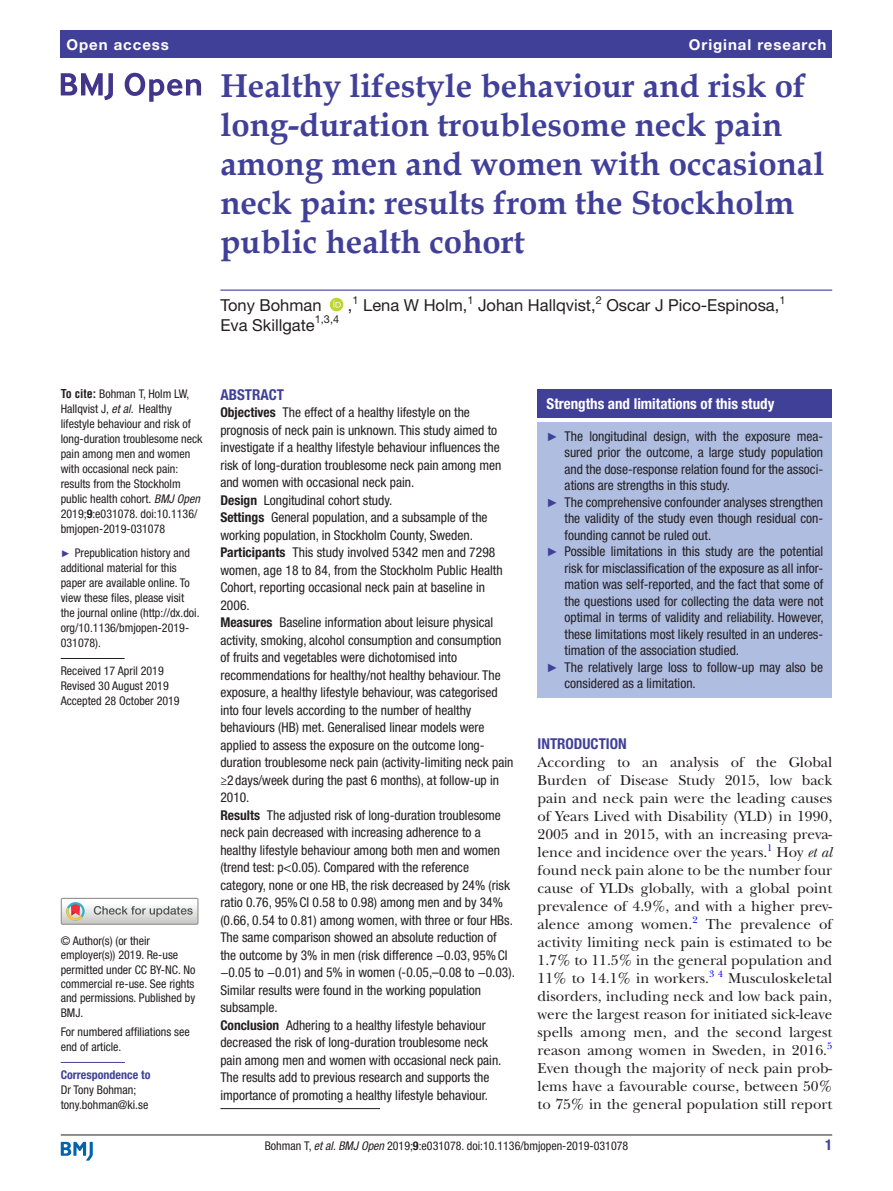
<style>
.page{position:relative;width:893px;height:1191px;background:#fff}
.page>*{position:absolute;margin:0;border:0;box-sizing:border-box;transform-origin:0 0}
.t1{font:700 33px/39px "Book Antiqua";color:#414099}
.t2{font:16.5px "Helvetica Neue LT Std";color:#231f20}
.t3{font:15px/18px "New Baskerville";color:#231f20;text-align:justify}
.t4{font:700 condensed 15px "Helvetica Neue LT Std";color:#fff}
.t5{font:700 15px "Helvetica Neue LT Std";letter-spacing:.065em;color:#fff}
.t6{font:700 condensed 15px "Helvetica Neue LT Std";color:#414099}
.t7{font:condensed 13.5px/17.5px "Helvetica Neue LT Std";color:#231f20}
.t8{font:condensed 12px/15px "Helvetica Neue LT Std";color:#231f20}
.t9{font:700 condensed 12px "Helvetica Neue LT Std";color:#414099}
.t10{font:10.95px "Helvetica Neue LT Std";color:#231f20}
.t11{font:9.9px "New Baskerville";color:#00f}
.s1{font-family:"Helvetica LT Std";font-weight:700}
.s2{font-style:italic}
.s3{font-weight:700}
.s4{font-family:"Arial";font-stretch:normal;font-size:9.75px;color:#414099}
.s5{font-family:"Arial";font-stretch:normal;font-size:12px;color:#414099}
</style>
<div class="page">
<hr style="left:61px;top:1134px;width:771px;height:1px;background:#231f20">
<svg style="left:61px;top:1141px;width:32px;height:19px"></svg>
<div style="left:61px;top:31px;width:771px;height:27px;background:#414099"></div>
<hr style="left:220px;top:289px;width:612px;height:2px;background:#414099">
<svg style="left:330px;top:298px;width:13px;height:13px"></svg>
<hr style="left:61px;top:658px;width:64px;height:1px;background:#231f20">
<hr style="left:61px;top:1062px;width:64px;height:1px;background:#414099">
<svg style="left:61px;top:73px;width:52px;height:27px"></svg>
<svg style="left:125px;top:73px;width:76px;height:29px"></svg>
<div style="left:61px;top:897px;width:138px;height:27px;border:1px solid #969090"></div>
<svg style="left:61px;top:898px;width:137px;height:26px"></svg>
<hr style="left:220px;top:1108px;width:160px;height:1px;background:#231f20">
<div style="left:538px;top:389px;width:294px;height:29px;background:#414099"></div>
<div style="left:538px;top:422px;width:294px;height:275px;background:#afbde1"></div>
<p class="t5" style="left:66px;top:35px;width:104px">Open access</p>
<p class="t5" style="left:689px;top:35px;width:139px">Original research</p>
<h1 class="t1" style="left:220px;top:66px;width:606px">Healthy lifestyle behaviour and risk of long-duration troublesome neck pain among men and women with occasional neck pain: results from the Stockholm public health cohort</h1>
<p class="t2" style="left:220px;top:296px;width:103px">Tony Bohman</p>
<p class="t2" style="left:348px;top:296px;width:6px">,</p>
<p class="t10" style="left:352px;top:293px;width:8px">1</p>
<p class="t2" style="left:363px;top:296px;width:106px">Lena W Holm,</p>
<p class="t10" style="left:467px;top:293px;width:8px">1</p>
<p class="t2" style="left:478px;top:296px;width:119px">Johan Hallqvist,</p>
<p class="t10" style="left:596px;top:293px;width:8px">2</p>
<p class="t2" style="left:606px;top:296px;width:174px">Oscar J Pico-Espinosa,</p>
<p class="t10" style="left:779px;top:293px;width:8px">1</p>
<p class="t2" style="left:220px;top:315px;width:96px">Eva Skillgate</p>
<p class="t10" style="left:315px;top:313px;width:26px">1,3,4</p>
<p class="t8" style="left:61px;top:386px;width:143px"><span class="s1">To cite:</span> Bohman T, Holm LW,<br>Hallqvist J, <span class="s2">et al</span>. Healthy lifestyle behaviour and risk of long-duration troublesome neck pain among men and women with occasional neck pain: results from the Stockholm public health cohort. <span class="s2">BMJ Open<br></span>2019;<span class="s3">9</span>:e031078. doi:10.1136/ bmjopen-2019-031078</p>
<p class="t8" style="left:61px;top:545px;width:140px"><span class="s4">►</span> Prepublication history and additional material for this paper are available online. To view these files, please visit the journal online (http://dx.doi. org/10.1136/bmjopen-2019-<br>031078).</p>
<p class="t8" style="left:61px;top:663px;width:120px">Received 17 April 2019<br>Revised 30 August 2019<br>Accepted 28 October 2019</p>
<p class="t8" style="left:61px;top:933px;width:136px;line-height:14.4px">© Author(s) (or their employer(s)) 2019. Re-use permitted under CC BY-NC. No commercial re-use. See rights and permissions. Published by<br>BMJ.</p>
<p class="t8" style="left:61px;top:1024px;width:130px">For numbered affiliations see end of article.</p>
<p class="t9" style="left:61px;top:1067px;width:91px">Correspondence to</p>
<p class="t8" style="left:61px;top:1082px;width:89px">Dr Tony Bohman; tony.bohman@ki.se</p>
<p class="t6" style="left:220px;top:385px;width:65px">Abstract</p>
<p class="t7" style="left:220px;top:404px;width:296px"><span class="s3">Objectives</span> The effect of a healthy lifestyle on the prognosis of neck pain is unknown. This study aimed to investigate if a healthy lifestyle behaviour influences the risk of long-duration troublesome neck pain among men and women with occasional neck pain.<br><span class="s3">Design</span> Longitudinal cohort study.<br><span class="s3">Settings</span> General population, and a subsample of the working population, in Stockholm County, Sweden.<br><span class="s3">Participants</span> This study involved 5342 men and 7298 women, age 18 to 84, from the Stockholm Public Health Cohort, reporting occasional neck pain at baseline in 2006.<br><span class="s3">Measures</span> Baseline information about leisure physical activity, smoking, alcohol consumption and consumption<br>of fruits and vegetables were dichotomised into recommendations for healthy/not healthy behaviour. The exposure, a healthy lifestyle behaviour, was categorised into four levels according to the number of healthy behaviours (HB) met. Generalised linear models were applied to assess the exposure on the outcome long&shy;duration troublesome neck pain (activity-limiting neck pain ≥2 days/week during the past 6 months), at follow-up in 2010.<br><span class="s3">Results</span> The adjusted risk of long-duration troublesome neck pain decreased with increasing adherence to a healthy lifestyle behaviour among both men and women (trend test: p&lt;0.05). Compared with the reference category, none or one HB, the risk decreased by 24% (risk ratio 0.76, 95%CI 0.58 to 0.98) among men and by 34% (0.66, 0.54 to 0.81) among women, with three or four HBs.<br>The same comparison showed an absolute reduction of the outcome by 3% in men (risk difference −0.03, 95%CI −0.05 to −0.01) and 5% in women (-0.05,–0.08 to −0.03).<br>Similar results were found in the working population subsample.<br><span class="s3">Conclusion</span> Adhering to a healthy lifestyle behaviour decreased the risk of long-duration troublesome neck<br>pain among men and women with occasional neck pain.<br>The results add to previous research and supports the importance of promoting a healthy lifestyle behaviour.</p>
<p class="t4" style="left:547px;top:394px;width:229px">Strengths and limitations of this study</p>
<p class="t7" style="left:547px;top:427px;width:278px"><span class="s5">►</span> The longitudinal design, with the exposure mea-</p>
<p class="t7" style="left:565px;top:443px;width:260px">sured prior the outcome, a large study population</p>
<p class="t7" style="left:565px;top:460px;width:260px">and the dose-response relation found for the associ-</p>
<p class="t7" style="left:565px;top:476px;width:167px">ations are strengths in this study.</p>
<p class="t7" style="left:547px;top:493px;width:278px"><span class="s5">►</span> The comprehensive confounder analyses strengthen</p>
<p class="t7" style="left:565px;top:509px;width:260px">the validity of the study even though residual con-</p>
<p class="t7" style="left:565px;top:526px;width:148px">founding cannot be ruled out.</p>
<p class="t7" style="left:547px;top:542px;width:278px"><span class="s5">►</span> Possible limitations in this study are the potential</p>
<p class="t7" style="left:565px;top:559px;width:260px">risk for misclassification of the exposure as all infor-</p>
<p class="t7" style="left:565px;top:575px;width:260px">mation was self-reported, and the fact that some of</p>
<p class="t7" style="left:565px;top:592px;width:260px">the questions used for collecting the data were not</p>
<p class="t7" style="left:565px;top:608px;width:261px">optimal in terms of validity and reliability. However,</p>
<p class="t7" style="left:565px;top:625px;width:260px">these limitations most likely resulted in an underes-</p>
<p class="t7" style="left:565px;top:641px;width:176px">timation of the association studied.</p>
<p class="t7" style="left:547px;top:658px;width:278px"><span class="s5">►</span> The relatively large loss to follow-up may also be</p>
<p class="t7" style="left:565px;top:674px;width:133px">considered as a limitation.</p>
<p class="t6" style="left:538px;top:735px;width:91px">Introduction</p>
<p class="t3" style="left:538px;top:753px;width:296px">According to an analysis of the Global Burden of Disease Study 2015, low back pain and neck pain were the leading causes of Years Lived with Disability (YLD) in 1990, 2005 and in 2015, with an increasing preva&shy;lence and incidence over the years.</p>
<p class="t11" style="left:767px;top:841px;width:7px">1</p>
<p class="t3" style="left:538px;top:843px;width:296px;text-indent:239px">Hoy <span class="s2">et al </span>found neck pain alone to be the number four cause of YLDs globally, with a global point prevalence of 4.9%, and with a higher prev&shy;alence among women.</p>
<p class="t11" style="left:692px;top:913px;width:7px">2</p>
<p class="t3" style="left:538px;top:915px;width:296px;text-indent:168px">The prevalence of activity limiting neck pain is estimated to be 1.7% to 11.5% in the general population and 11% to 14.1% in workers.</p>
<p class="t11" style="left:709px;top:967px;width:15px">3 4</p>
<p class="t3" style="left:538px;top:969px;width:296px;text-indent:191px">Musculoskeletal disorders, including neck and low back pain, were the largest reason for initiated sick-leave spells among men, and the second largest reason among women in Sweden, in 2016.<sup>5<br></sup>Even though the majority of neck pain prob&shy;lems have a favourable course, between 50% to 75% in the general population still report</p>
<p class="t8" style="left:265px;top:1137px;width:365px">Bohman T, <span class="s2">et al</span>. <span class="s2">BMJ Open</span> 2019;<span class="s3">9</span>:e031078. doi:10.1136/bmjopen-2019-031078</p>
<p class="t6" style="left:825px;top:1135px;width:9px">1</p>
</div>
